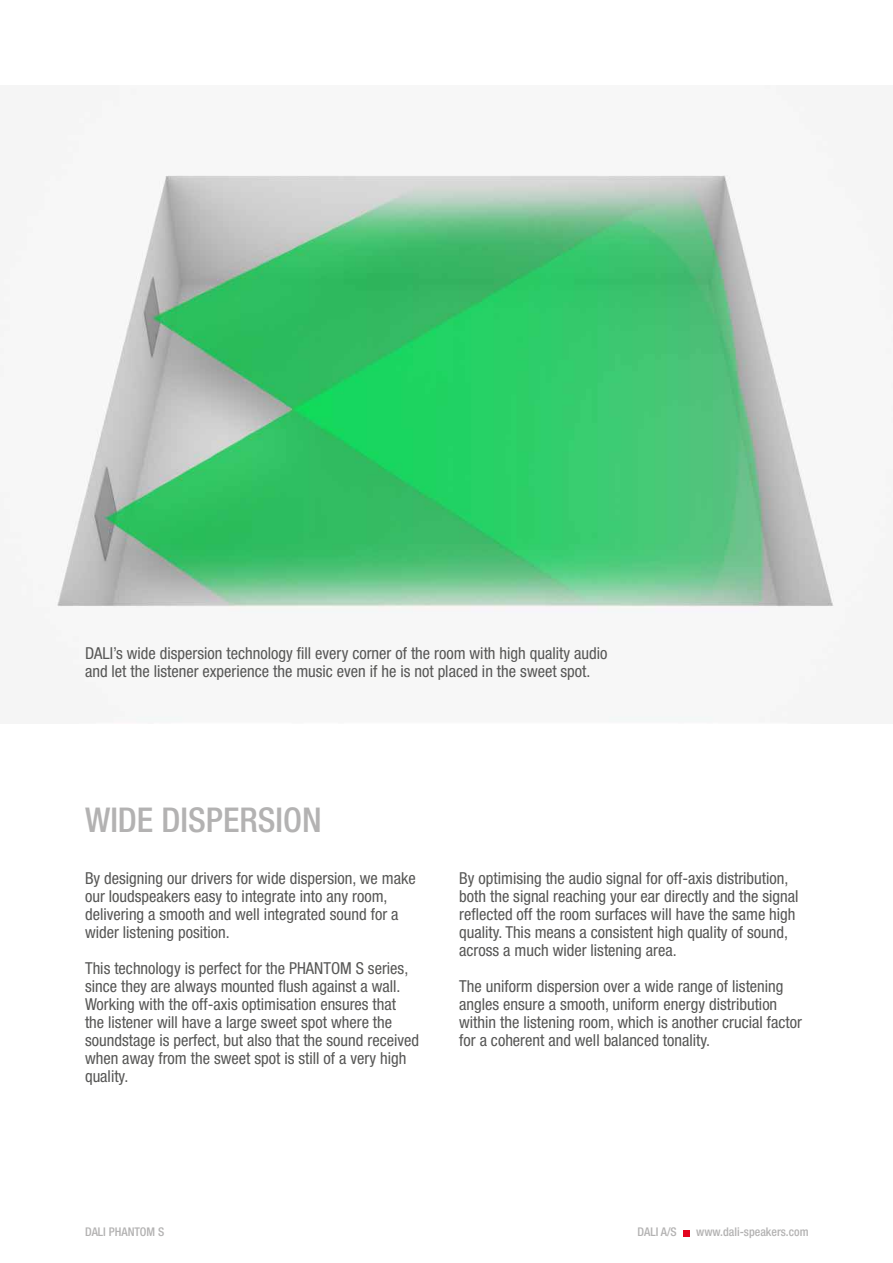
<style>
.page{position:relative;width:893px;height:1263px;background:#fff}
.page>*{position:absolute;margin:0;border:0;box-sizing:border-box;transform-origin:0 0}
.t1{font:500 condensed 34.2px "Helvetica Neue LT Std";color:#b3b2b2}
.t2{font:condensed 16.5px/18px "Helvetica Neue LT Std";color:#575756}
.t3{font:500 condensed 12px "Helvetica Neue LT Std";color:#b3b2b2}
</style>
<div class="page">
<img style="left:55px;top:175px;width:779px;height:547px">
<div style="left:683px;top:1230px;width:7px;height:6px;background:#e3051f"></div>
<p class="t2" style="left:85px;top:644px;width:524px">DALI’s wide dispersion technology fill every corner of the room with high quality audio and let the listener experience the music even if he is not placed in the sweet spot.</p>
<h1 class="t1" style="left:85px;top:800px;width:238px">WIDE DISPERSION</h1>
<p class="t2" style="left:85px;top:869px;width:332px">By designing our drivers for wide dispersion, we make our loudspeakers easy to integrate into any room, delivering a smooth and well integrated sound for a wider listening position.</p>
<p class="t2" style="left:85px;top:959px;width:336px">This technology is perfect for the PHANTOM S series, since they are always mounted flush against a wall.<br>Working with the off-axis optimisation ensures that the listener will have a large sweet spot where the soundstage is perfect, but also that the sound received when away from the sweet spot is still of a very high quality.</p>
<p class="t2" style="left:459px;top:869px;width:341px">By optimising the audio signal for off-axis distribution, both the signal reaching your ear directly and the signal reflected off the room surfaces will have the same high quality. This means a consistent high quality of sound, across a much wider listening area.</p>
<p class="t2" style="left:459px;top:977px;width:344px">The uniform dispersion over a wide range of listening angles ensure a smooth, uniform energy distribution within the listening room, which is another crucial factor for a coherent and well balanced tonality.</p>
<p class="t3" style="left:85px;top:1225px;width:81px">DALI PHANTOM S</p>
<p class="t3" style="left:637px;top:1225px;width:41px">DALI A/S</p>
<p class="t3" style="left:696px;top:1225px;width:114px">www.dali-speakers.com</p>
</div>
